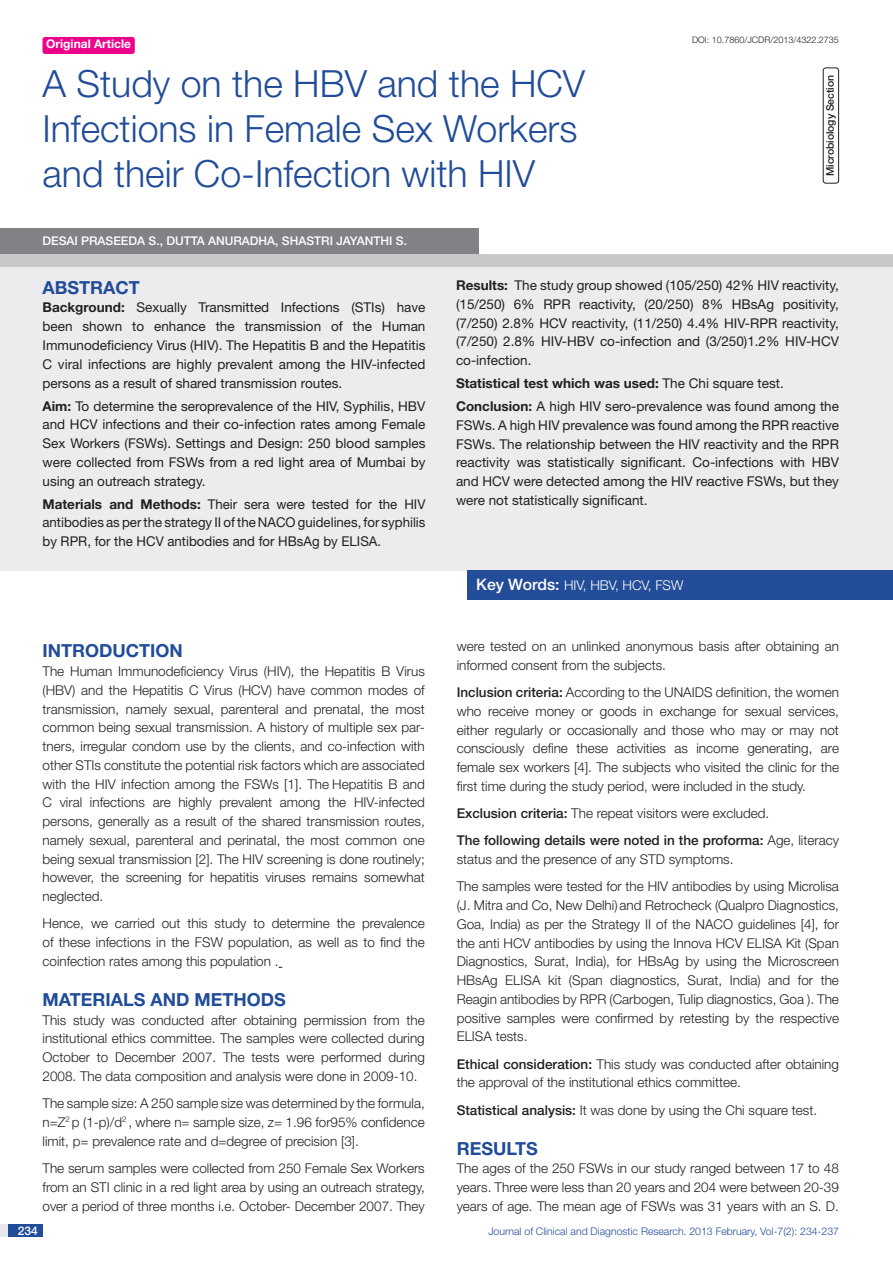
<style>
.page{position:relative;width:893px;height:1263px;background:#fff}
.page>*{position:absolute;margin:0;border:0;box-sizing:border-box;transform-origin:0 0}
.t1{font:300 37.5px/45px "Helvetica Neue";color:#214c99}
.Level_1{font:700 18px "Helvetica Neue";color:#214c99}
.Abstract_head{font:700 18px "Helvetica Neue";color:#214c99}
.Body_text{font:300 13.5px/18.8px "Helvetica Neue";color:#231f20;text-align:justify}
.Abstract_text{font:13.5px/18.8px "Helvetica Neue";color:#231f20;text-align:justify}
.Abstract_text-2{font:700 13.5px "Helvetica Neue";color:#231f20}
.t2{font:300 13.5px "Helvetica Neue";color:#fff}
.Author{font:500 12px "Helvetica Neue";color:#fff}
.t3{font:700 12px "Helvetica Neue";color:#fff}
.t4{font:300 10.5px "Helvetica Neue";color:#214c99}
.t5{font:500 10.5px "Helvetica Neue";letter-spacing:-.01em;color:#231f20}
.DOI{font:300 9px "Helvetica Neue";color:#231f20}
.s1{color:#244d99}
.s2{font-weight:700}
.s3{font-weight:400}
.s4{font-weight:500;font-size:15.75px}
.s5{font-weight:500}
.s6{font-style:inherit}
</style>
<div class="page">
<div style="left:0;top:1224px;width:43px;height:13px;background:#e6e7e9"></div>
<div style="left:8px;top:1224px;width:35px;height:13px;background:#214c99"></div>
<div style="left:43px;top:37px;width:92px;height:17px;background:#ed028c;border-radius:3px"></div>
<div style="left:0;top:267px;width:893px;height:304px;background:#ececee"></div>
<div style="left:0;top:254px;width:893px;height:12px;background:#c7c8ca"></div>
<div style="left:468px;top:570px;width:425px;height:30px;background:#244d99"></div>
<div style="left:823px;top:67px;width:16px;height:117px;border:1px solid #231f20;border-radius:3px"></div>
<div style="left:0;top:228px;width:478px;height:26px;background:#808285"></div>
<p class="t3" style="left:46px;top:37px;width:87px">Original Article</p>
<p class="t1" style="left:43px;top:60px;width:544px">A Study on the HBV and the HCV<br>Infections in Female Sex Workers and their Co-Infection with HIV</p>
<p class="Author" style="left:43px;top:233px;width:366px">DESAI PRASEEDA S., DUTTA ANURADHA, SHASTRI JAYANTHI S.</p>
<p class="DOI" style="left:692px;top:35px;width:148px">DOI: 10.7860/JCDR/2013/4322.2735</p>
<p class="t5" style="left:824px;top:176px;width:102px;rotate:-90deg">Microbiology Section</p>
<p class="Abstract_head" style="left:43px;top:276px;width:99px">ABST<span class="s1">RAC</span>T</p>
<p class="Abstract_text" style="left:43px;top:298px;width:384px"><span class="s2">Background:</span> Sexually Transmitted Infections (STIs) have been shown to enhance the transmission of the Human Immunodeficiency Virus (HIV). The Hepatitis B and the Hepatitis C viral infections are highly prevalent among the HIV-infected persons as a result of shared transmission routes.</p>
<p class="Abstract_text" style="left:43px;top:396px;width:384px"><span class="s2">Aim:</span> To determine the seroprevalence of the HIV, Syphilis, HBV and HCV infections and their co-infection rates among Female Sex Workers (FSWs). Settings and Design: 250 blood samples were collected from FSWs from a red light area of Mumbai by using an outreach strategy.</p>
<p class="Abstract_text" style="left:43px;top:494px;width:384px"><span class="s2">Materials and Methods:</span> Their sera were tested for the HIV antibodies as per the strategy II of the NACO guidelines, for syphilis by RPR, for the HCV antibodies and for HBsAg by ELISA.</p>
<p class="Level_1" style="left:43px;top:640px;width:33px">Intro</p>
<p class="Level_1" style="left:99px;top:640px;width:39px">ductio</p>
<p class="Level_1" style="left:169px;top:640px;width:15px">n</p>
<p class="Body_text" style="left:43px;top:662px;width:384px;text-align:left">The Human Immunodeficiency Virus (HIV), the Hepatitis B Virus (HBV) and the Hepatitis C Virus (HCV) have common modes of transmission, namely sexual, parenteral and prenatal, the most common being sexual transmission. A history of multiple sex par&shy;tners, irregular condom use by the clients, and co-infection with other STIs constitute the potential risk factors which are associated with the HIV infection among the FSWs [1]. The Hepatitis B and C viral infections are highly prevalent among the HIV-infected persons, generally as a result of the shared transmission routes, namely sexual, parenteral and perinatal, the most common one being sexual transmission [2]. The HIV screening is done routinely; however, the screening for hepatitis viruses remains somewhat neglected.</p>
<p class="Body_text" style="left:43px;top:914px;width:384px">Hence, we carried out this study to determine the prevalence of these infections in the FSW population, as well as to find the coinfection rates among this population .</p>
<p class="Level_1" style="left:43px;top:988px;width:243px">Materials and Methods</p>
<p class="Body_text" style="left:43px;top:1010px;width:384px">This study was conducted after obtaining permission from the institutional ethics committee. The samples were collected during October to December 2007. The tests were performed during 2008. The data composition and analysis were done in 2009-10.</p>
<p class="Body_text" style="left:43px;top:1094px;width:384px">The sample size: A 250 sample size was determined by the formula, n=Z<sup>2</sup> p (1-p)/d<sup>2</sup> , where n= sample size, z= 1.96 for95% confidence limit, p= prevalence rate and d=degree of precision [3].</p>
<p class="Body_text" style="left:43px;top:1158px;width:384px">The serum samples were collected from 250 Female Sex Workers from an STI clinic in a red light area by using an outreach strategy, over a period of three months i.e. October- December 2007. They</p>
<p class="Abstract_text" style="left:456px;top:276px;width:384px"><span class="s2">Results:</span> The study group showed (105/250) 42% HIV reactivity, (15/250) 6% RPR reactivity, (20/250) 8% HBsAg positivity, (7/250) 2.8% HCV reactivity, (11/250) 4.4% HIV-RPR reactivity, (7/250) 2.8% HIV-HBV co-infection and (3/250)1.2% HIV-HCV co-infection.</p>
<p class="Abstract_text-2" style="left:456px;top:375px;width:329px">Statistical test which was used: <span class="s3">The Chi square test.</span></p>
<p class="Abstract_text" style="left:456px;top:397px;width:384px"><span class="s2">Conclusion:</span> A high HIV sero-prevalence was found among the FSWs. A high HIV prevalence was found among the RPR reactive FSWs. The relationship between the HIV reactivity and the RPR reactivity was statistically significant. Co-infections with HBV and HCV were detected among the HIV reactive FSWs, but they were not statistically significant.</p>
<p class="t2" style="left:476px;top:577px;width:209px"><span class="s4">Key Words:</span> HIV, HBV, HCV, FSW</p>
<p class="Body_text" style="left:457px;top:636px;width:384px">were tested on an unlinked anonymous basis after obtaining an informed consent from the subjects.</p>
<p class="Body_text" style="left:457px;top:682px;width:384px"><span class="s5">Inclusion criteria:</span> According to the UNAIDS definition, the women who receive money or goods in exchange for sexual services, either regularly or occasionally and those who may or may not consciously define these activities as income generating, are female sex workers [4]. The subjects who visited the clinic for the first time during the study period, were included in the study.</p>
<p class="Body_text" style="left:457px;top:803px;width:314px"><span class="s5">Exclusion criteria:</span> The repeat visitors were excluded.</p>
<p class="Body_text" style="left:457px;top:831px;width:384px"><span class="s5">The following details were noted in the proforma:</span> Age, literacy status and the presence of any STD symptoms.</p>
<p class="Body_text" style="left:457px;top:877px;width:384px">The samples were tested for the HIV antibodies by using Microlisa (J. Mitra and Co, New Delhi) and Retrocheck (Qualpro Diagnostics, Goa, India) as per the Strategy II of the NACO guidelines [4], for the anti HCV antibodies by using the <span class="s6">I</span>nnova HCV ELISA Kit (Span Diagnostics, Surat, India), for HBsAg by using the Microscreen HBsAg ELISA kit (Span diagnostics, Surat, India) and for the Reagin antibodies by RPR (Carbogen, Tulip diagnostics, Goa ). The positive samples were confirmed by retesting by the respective ELISA tests.</p>
<p class="Body_text" style="left:457px;top:1054px;width:384px"><span class="s5">Ethical consideration:</span> This study was conducted after obtaining the approval of the institutional ethics committee.</p>
<p class="Body_text" style="left:457px;top:1100px;width:362px"><span class="s5">Statistical analysis:</span> It was done by using the Chi square test.</p>
<p class="Level_1" style="left:457px;top:1137px;width:71px">Results</p>
<p class="Body_text" style="left:457px;top:1159px;width:384px">The ages of the 250 FSWs in our study ranged between 17 to 48 years. Three were less than 20 years and 204 were between 20-39 years of age. The mean age of FSWs was 31 years with an S. D.</p>
<p class="Author" style="left:18px;top:1223px;width:22px">234</p>
<p class="t4" style="left:488px;top:1225px;width:352px">Journal of Clinical and Diagnostic Research. 2013 February, Vol-7(2): 234-237</p>
</div>
